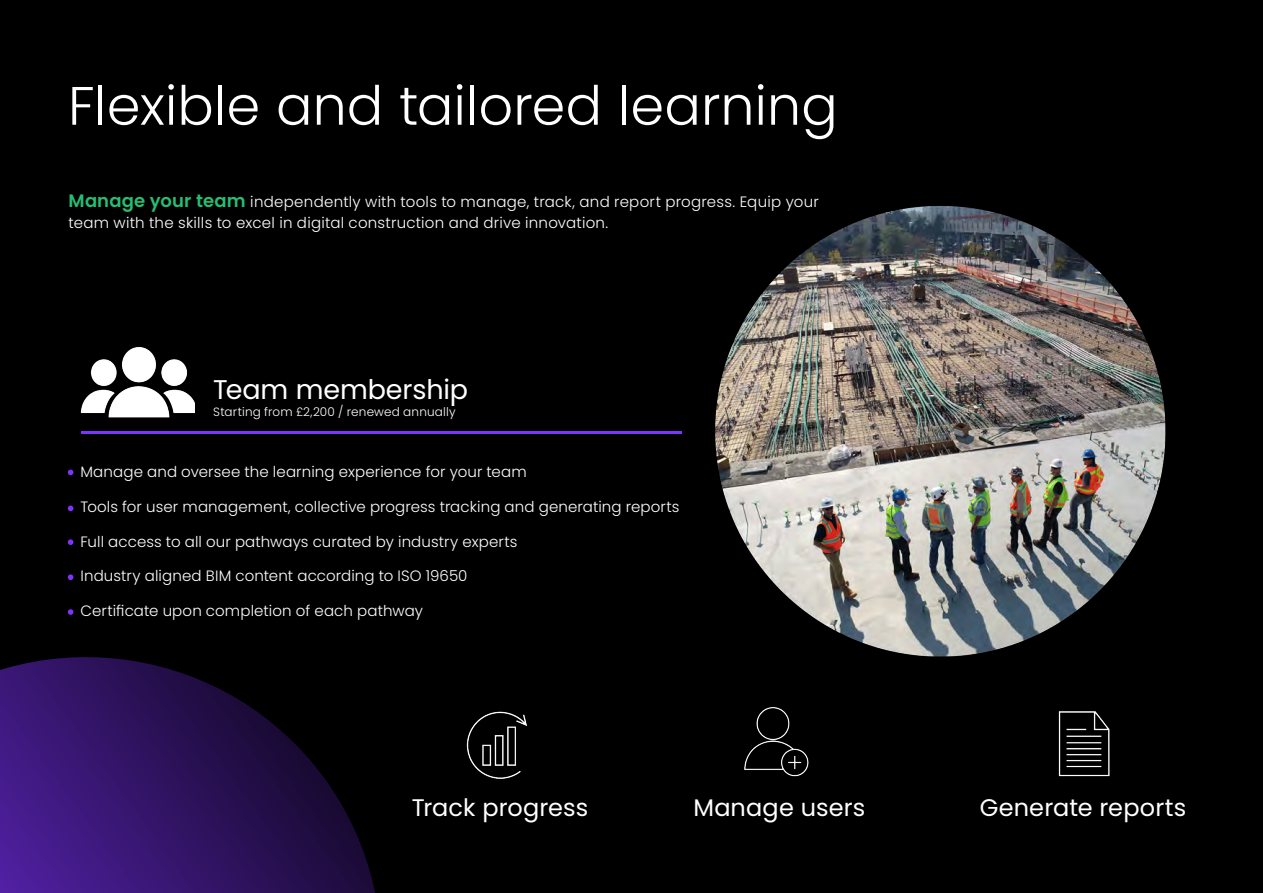
<style>
.page{position:relative;width:1263px;height:893px;background:#000}
.page>*{position:absolute;margin:0;border:0;box-sizing:border-box;transform-origin:0 0}
.t1{font:300 54px "Poppins";color:#fff}
.t2{font:27px "Poppins";letter-spacing:-.005em;color:#fff}
.t3{font:24px "Poppins";letter-spacing:.005em;color:#fff}
.t4{font:300 15px/21px "Poppins";letter-spacing:.01em;color:#fff}
.t5{font:300 12px "Poppins";letter-spacing:.015em;color:#fff}
.s1{font-weight:600;font-size:18px;color:#25be72}
</style>
<div class="page">
<img style="left:744px;top:707px;width:65px;height:70px">
<img style="left:1058px;top:711px;width:52px;height:66px">
<svg style="left:0;top:657px;width:375px;height:236px"></svg>
<img style="left:466px;top:711px;width:61px;height:68px">
<img style="left:713px;top:203px;width:456px;height:456px;border-radius:228px">
<img style="left:80px;top:347px;width:114px;height:71px">
<hr style="left:81px;top:431px;width:600px;height:3px;background:#7f33ff">
<svg style="left:68px;top:470px;width:5px;height:5px"></svg>
<svg style="left:68px;top:506px;width:5px;height:5px"></svg>
<svg style="left:68px;top:539px;width:5px;height:6px"></svg>
<svg style="left:68px;top:574px;width:5px;height:6px"></svg>
<svg style="left:68px;top:609px;width:5px;height:6px"></svg>
<h1 class="t1" style="left:68px;top:75px;width:771px">Flexible and tailored learning</h1>
<p class="t4" style="left:68px;top:192px;width:752px"><span class="s1">Manage your team</span> independently with tools to manage, track, and report progress. Equip your team with the skills to excel in digital construction and drive innovation.</p>
<h2 class="t2" style="left:213px;top:374px;width:256px">Team membership</h2>
<p class="t5" style="left:213px;top:405px;width:244px">Starting from £2,200 / renewed annually</p>
<p class="t4" style="left:80px;top:461px;width:448px">Manage and oversee the learning experience for your team</p>
<p class="t4" style="left:80px;top:496px;width:601px">Tools for user management, collective progress tracking and generating reports</p>
<p class="t4" style="left:80px;top:531px;width:438px">Full access to all our pathways curated by industry experts</p>
<p class="t4" style="left:80px;top:566px;width:389px">Industry aligned BIM content according to ISO 19650</p>
<p class="t4" style="left:80px;top:600px;width:344px">Certificate upon completion of each pathway</p>
<h3 class="t3" style="left:412px;top:794px;width:178px">Track progress</h3>
<h3 class="t3" style="left:693px;top:794px;width:174px">Manage users</h3>
<h3 class="t3" style="left:980px;top:794px;width:208px">Generate reports</h3>
</div>
